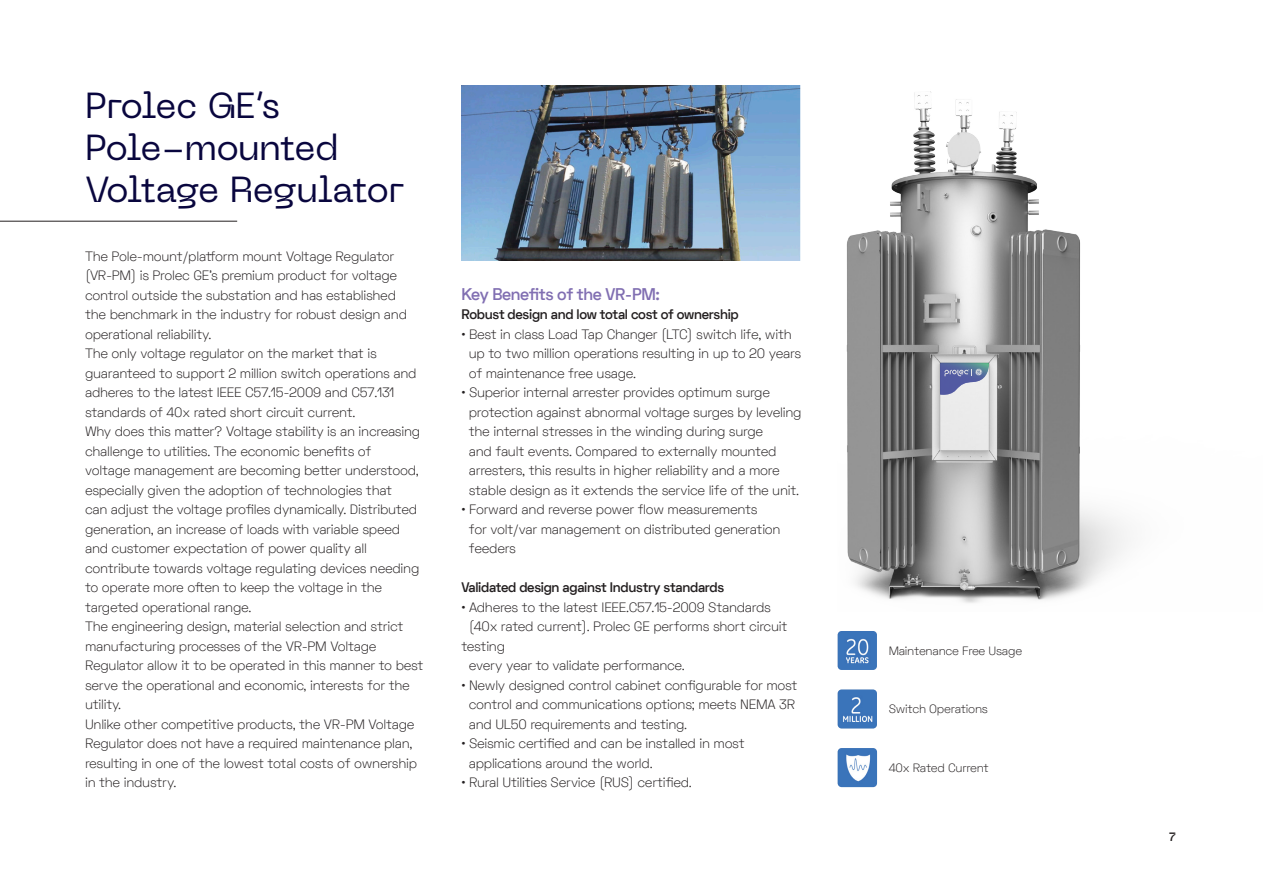
<style>
.page{position:relative;width:1263px;height:893px;background:#fff}
.page>*{position:absolute;margin:0;border:0;box-sizing:border-box;transform-origin:0 0}
.t1{font:36px/42px "Neue Machina";letter-spacing:-.035em;color:#09063e}
.t2{font:600 16.5px "Space Grotesk";letter-spacing:-.02em;color:#816fb2}
.t3{font:300 13.5px/19.5px "Space Grotesk";letter-spacing:-.02em;color:#231f20}
.t4{font:600 13.5px "Space Grotesk";letter-spacing:-.02em;color:#231f20}
.t5{font:300 12px "Space Grotesk";letter-spacing:-.02em;color:#231f20}
.t6{font:700 12px "Neue Machina";color:#231f20;scale:.92 1}
</style>
<div class="page">
<hr style="left:0;top:221px;width:237px;height:1px;background:#231f20">
<img style="left:461px;top:85px;width:340px;height:176px">
<img style="left:846px;top:91px;width:282px;height:512px">
<svg style="left:940px;top:363px;width:49px;height:32px;background:#8995b9"></svg>
<img style="left:838px;top:631px;width:39px;height:39px">
<img style="left:838px;top:689px;width:39px;height:39px">
<img style="left:838px;top:748px;width:39px;height:39px">
<p class="t1" style="left:85px;top:84px;width:196px">Prolec GE’s</p>
<p class="t1" style="left:85px;top:126px;width:321px">Pole-mounted<br>Voltage Regulator</p>
<p class="t3" style="left:85px;top:246px;width:323px">The Pole-mount/platform mount Voltage Regulator (VR-PM) is Prolec GE’s premium product for voltage control outside the substation and has established the benchmark in the industry for robust design and operational reliability.</p>
<p class="t3" style="left:85px;top:343px;width:333px">The only voltage regulator on the market that is guaranteed to support 2 million switch operations and adheres to the latest IEEE C57.15-2009 and C57.131 standards of 40x rated short circuit current.</p>
<p class="t3" style="left:85px;top:421px;width:337px">Why does this matter? Voltage stability is an increasing challenge to utilities. The economic benefits of voltage management are becoming better understood, especially given the adoption of technologies that<br>can adjust the voltage profiles dynamically. Distributed generation, an increase of loads with variable speed and customer expectation of power quality all contribute towards voltage regulating devices needing to operate more often to keep the voltage in the targeted operational range.</p>
<p class="t3" style="left:85px;top:616px;width:340px">The engineering design, material selection and strict manufacturing processes of the VR-PM Voltage Regulator allow it to be operated in this manner to best serve the operational and economic, interests for the utility.</p>
<p class="t3" style="left:85px;top:714px;width:334px">Unlike other competitive products, the VR-PM Voltage Regulator does not have a required maintenance plan, resulting in one of the lowest total costs of ownership in the industry.</p>
<p class="t2" style="left:461px;top:283px;width:200px">Key Benefits of the VR-PM:</p>
<p class="t4" style="left:461px;top:306px;width:279px">Robust design and low total cost of ownership</p>
<p class="t3" style="left:461px;top:324px;width:332px">• Best in class Load Tap Changer (LTC) switch life, with</p>
<p class="t3" style="left:469px;top:343px;width:334px">up to two million operations resulting in up to 20 years</p>
<p class="t3" style="left:469px;top:363px;width:169px">of maintenance free usage.</p>
<p class="t3" style="left:461px;top:382px;width:310px">• Superior internal arrester provides optimum surge</p>
<p class="t3" style="left:469px;top:402px;width:334px">protection against abnormal voltage surges by leveling</p>
<p class="t3" style="left:469px;top:421px;width:296px">the internal stresses in the winding during surge</p>
<p class="t3" style="left:469px;top:441px;width:309px">and fault events. Compared to externally mounted</p>
<p class="t3" style="left:469px;top:460px;width:312px">arresters, this results in higher reliability and a more</p>
<p class="t3" style="left:469px;top:480px;width:332px">stable design as it extends the service life of the unit.</p>
<p class="t3" style="left:461px;top:499px;width:298px">• Forward and reverse power flow measurements</p>
<p class="t3" style="left:469px;top:519px;width:313px">for volt/var management on distributed generation</p>
<p class="t3" style="left:469px;top:538px;width:49px">feeders</p>
<p class="t4" style="left:461px;top:579px;width:264px">Validated design against Industry standards</p>
<p class="t3" style="left:461px;top:597px;width:311px">• Adheres to the latest IEEE.C57.15-2009 Standards</p>
<p class="t3" style="left:461px;top:616px;width:327px;text-indent:7px">(40x rated current). Prolec GE performs short circuit testing</p>
<p class="t3" style="left:469px;top:655px;width:217px">every year to validate performance.</p>
<p class="t3" style="left:461px;top:675px;width:338px">• Newly designed control cabinet configurable for most</p>
<p class="t3" style="left:469px;top:694px;width:328px">control and communications options; meets NEMA 3R</p>
<p class="t3" style="left:469px;top:714px;width:220px">and UL50 requirements and testing.</p>
<p class="t3" style="left:461px;top:733px;width:285px">• Seismic certified and can be installed in most</p>
<p class="t3" style="left:469px;top:753px;width:185px">applications around the world.</p>
<p class="t3" style="left:461px;top:772px;width:232px">• Rural Utilities Service (RUS) certified.</p>
<p class="t5" style="left:889px;top:643px;width:135px">Maintenance Free Usage</p>
<p class="t5" style="left:889px;top:701px;width:101px">Switch Operations</p>
<p class="t5" style="left:889px;top:760px;width:102px">40x Rated Current</p>
<p class="t6" style="left:1169px;top:829px;width:9px">7</p>
</div>
